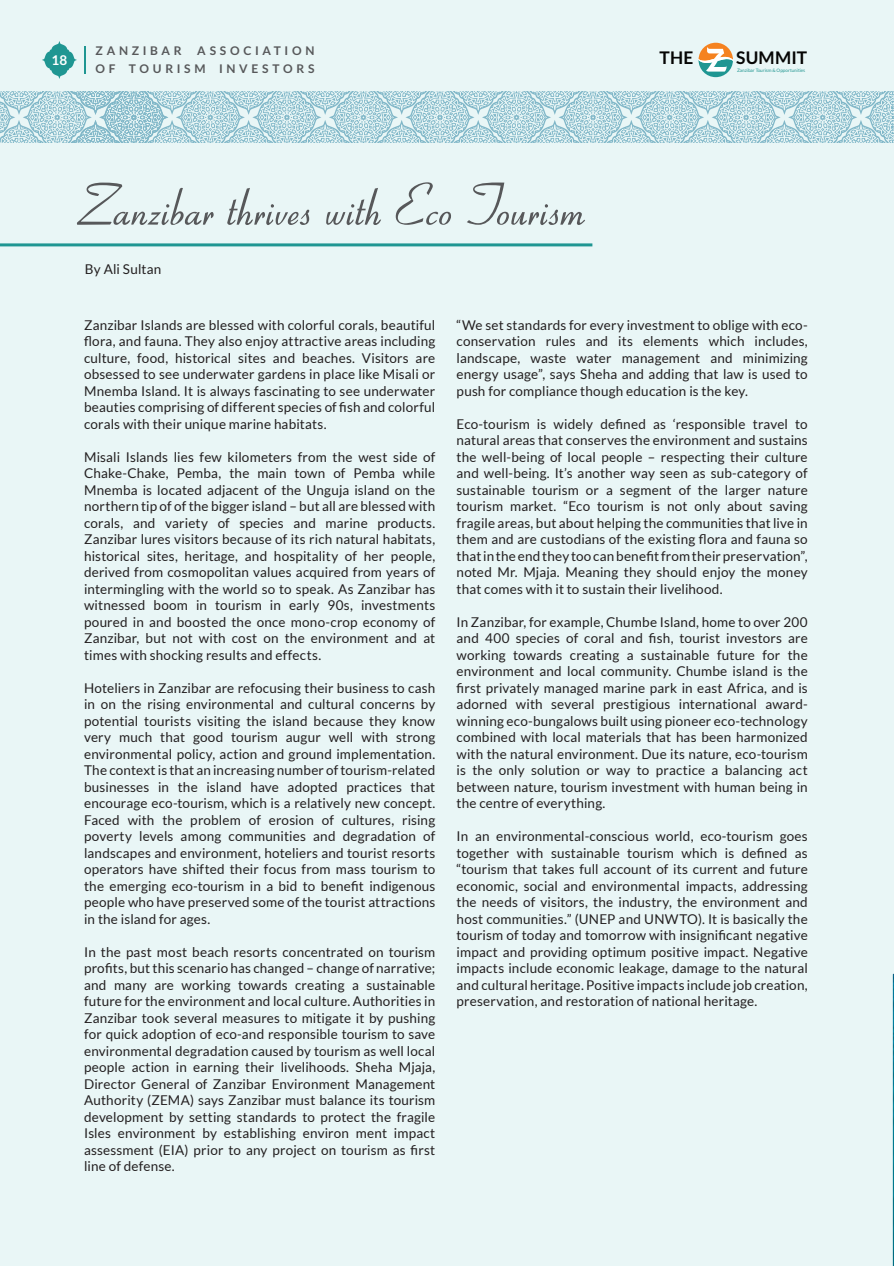
<style>
.page{position:relative;width:894px;height:1266px;background:#fff}
.page>*{position:absolute;margin:0;border:0;box-sizing:border-box;transform-origin:0 0}
.t1{font:600 60px "Aspire";letter-spacing:-.01em;color:#57585a}
.t2{font:700 17.4px "Lato";letter-spacing:.015em;color:#050504}
.t3{font:13.5px/16.5px "Lato";letter-spacing:.01em;color:#231f20;text-align:justify}
.t4{font:700 13.5px "Lato";color:#fff}
.t5{font:700 12px/18px "Lato";letter-spacing:.31em;color:#57585a;text-align:right}
.t6{font:4.65px "Lato";letter-spacing:-.005em;color:#1d948f}
</style>
<div class="page">
<div style="left:0;top:0;width:893px;height:1266px;background:#e9f6f6"></div>
<hr style="left:893px;top:0;width:1px;height:1266px;background:#e9f6f6">
<svg style="left:0;top:92px;width:894px;height:51px"></svg>
<hr style="left:84px;top:46px;width:2px;height:28px;background:#1f9692">
<svg style="left:42px;top:41px;width:35px;height:38px"></svg>
<svg style="left:698px;top:43px;width:35px;height:34px"></svg>
<hr style="left:0;top:243px;width:592px;height:3px;background:#1f9692">
<svg style="left:892px;top:973px;width:2px;height:293px"></svg>
<p class="t4" style="left:52px;top:52px;width:17px">18</p>
<p class="t5" style="left:96px;top:42px;width:220px">ASSOCIATION<br>OF TOURISM INVESTORS</p>
<p class="t5" style="left:96px;top:42px;width:88px">ZANZIBAR</p>
<p class="t2" style="left:660px;top:48px;width:35px">THE</p>
<p class="t2" style="left:736px;top:48px;width:72px">SUMMIT</p>
<p class="t6" style="left:737px;top:67px;width:70px">Zanzibar Tourism &amp; Opportunities</p>
<h1 class="t1" style="left:85px;top:177px;width:509px">Zanzibar thrives with Eco Tourism</h1>
<p class="t3" style="left:85px;top:261px;width:78px">By Ali Sultan</p>
<p class="t3" style="left:84px;top:316px;width:353px">Zanzibar Islands are blessed with colorful corals, beautiful flora, and fauna. They also enjoy attractive areas including culture, food, historical sites and beaches. Visitors are obsessed to see underwater gardens in place like Misali or Mnemba Island. It is always fascinating to see underwater beauties comprising of different species of fish and colorful corals with their unique marine habitats.</p>
<p class="t3" style="left:84px;top:448px;width:353px">Misali Islands lies few kilometers from the west side of Chake-Chake, Pemba, the main town of Pemba while Mnemba is located adjacent of the Unguja island on the northern tip of of the bigger island – but all are blessed with corals, and variety of species and marine products.<br>Zanzibar lures visitors because of its rich natural habitats, historical sites, heritage, and hospitality of her people, derived from cosmopolitan values acquired from years of intermingling with the world so to speak. As Zanzibar has witnessed boom in tourism in early 90s, investments poured in and boosted the once mono-crop economy of Zanzibar, but not with cost on the environment and at times with shocking results and effects.</p>
<p class="t3" style="left:84px;top:679px;width:353px">Hoteliers in Zanzibar are refocusing their business to cash in on the rising environmental and cultural concerns by potential tourists visiting the island because they know very much that good tourism augur well with strong environmental policy, action and ground implementation.<br>The context is that an increasing number of tourism-related businesses in the island have adopted practices that encourage eco-tourism, which is a relatively new concept.<br>Faced with the problem of erosion of cultures, rising poverty levels among communities and degradation of landscapes and environment, hoteliers and tourist resorts operators have shifted their focus from mass tourism to the emerging eco-tourism in a bid to benefit indigenous people who have preserved some of the tourist attractions in the island for ages.</p>
<p class="t3" style="left:84px;top:943px;width:353px">In the past most beach resorts concentrated on tourism profits, but this scenario has changed – change of narrative; and many are working towards creating a sustainable future for the environment and local culture. Authorities in Zanzibar took several measures to mitigate it by pushing for quick adoption of eco-and responsible tourism to save environmental degradation caused by tourism as well local people action in earning their livelihoods. Sheha Mjaja, Director General of Zanzibar Environment Management Authority (ZEMA) says Zanzibar must balance its tourism development by setting standards to protect the fragile Isles environment by establishing environ ment impact assessment (EIA) prior to any project on tourism as first line of defense.</p>
<p class="t3" style="left:457px;top:316px;width:353px">“We set standards for every investment to oblige with eco&shy;conservation rules and its elements which includes, landscape, waste water management and minimizing energy usage”, says Sheha and adding that law is used to push for compliance though education is the key.</p>
<p class="t3" style="left:457px;top:415px;width:353px">Eco-tourism is widely defined as ‘responsible travel to natural areas that conserves the environment and sustains the well-being of local people – respecting their culture and well-being. It’s another way seen as sub-category of sustainable tourism or a segment of the larger nature tourism market. “Eco tourism is not only about saving fragile areas, but about helping the communities that live in them and are custodians of the existing flora and fauna so that in the end they too can benefit from their preservation”, noted Mr. Mjaja. Meaning they should enjoy the money that comes with it to sustain their livelihood.</p>
<p class="t3" style="left:457px;top:613px;width:353px">In Zanzibar, for example, Chumbe Island, home to over 200 and 400 species of coral and fish, tourist investors are working towards creating a sustainable future for the environment and local community. Chumbe island is the first privately managed marine park in east Africa, and is adorned with several prestigious international award&shy;winning eco-bungalows built using pioneer eco-technology combined with local materials that has been harmonized with the natural environment. Due its nature, eco-tourism is the only solution or way to practice a balancing act between nature, tourism investment with human being in the centre of everything.</p>
<p class="t3" style="left:457px;top:828px;width:353px">In an environmental-conscious world, eco-tourism goes together with sustainable tourism which is defined as “tourism that takes full account of its current and future economic, social and environmental impacts, addressing the needs of visitors, the industry, the environment and host communities.” (UNEP and UNWTO). It is basically the tourism of today and tomorrow with insignificant negative impact and providing optimum positive impact. Negative impacts include economic leakage, damage to the natural and cultural heritage. Positive impacts include job creation, preservation, and restoration of national heritage.</p>
</div>
